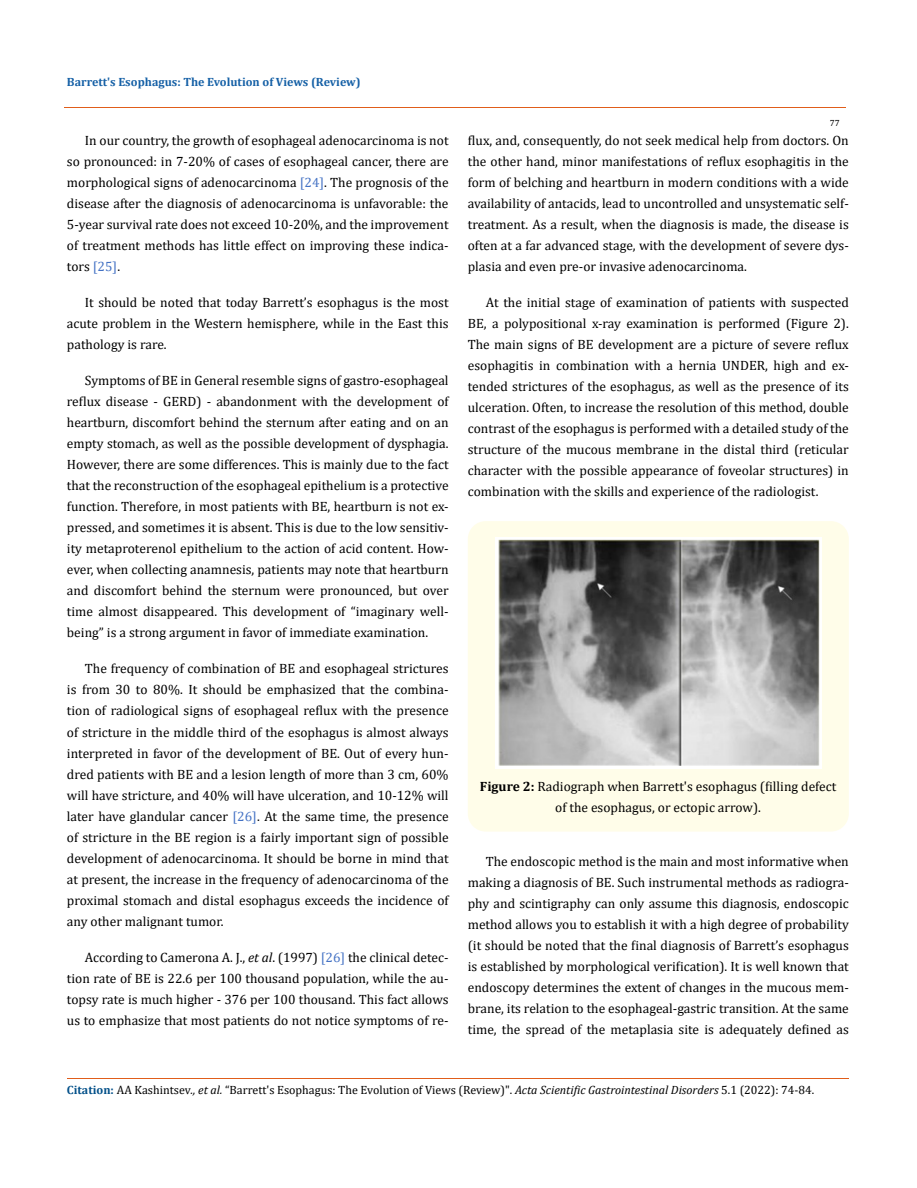
<style>
.page{position:relative;width:917px;height:1188px;background:#fff}
.page>*{position:absolute;margin:0;border:0;box-sizing:border-box;transform-origin:0 0}
.t1{font:13.5px/21px "Cambria";color:#000;text-align:justify}
.t2{font:12px "Cambria";color:#000}
.t3{font:700 12px "Cambria";color:#1560a6}
.t4{font:9px "Cambria";color:#000}
.s1{color:#4472c4}
.s2{font-style:italic}
.s3{font-weight:700}
.s4{font-weight:700;color:#035089}
</style>
<div class="page">
<div style="left:468px;top:521px;width:380px;height:311px;background:#fffde9;border-radius:18px"></div>
<img style="left:495px;top:538px;width:326px;height:231px">
<hr style="left:64px;top:108px;width:781px;height:1px;background:#e05d1a">
<hr style="left:67px;top:1078px;width:781px;height:1px;background:#e05d1a">
<p class="t3" style="left:67px;top:73px;width:295px">Barrett's Esophagus: The Evolution of Views (Review)</p>
<p class="t1" style="left:67px;top:130px;width:383px;text-indent:18px">In our country, the growth of esophageal adenocarcinoma is not so pronounced: in 7-20% of cases of esophageal cancer, there are morphological signs of adenocarcinoma <span class="s1">[24]</span>. The prognosis of the disease after the diagnosis of adenocarcinoma is unfavorable: the 5-year survival rate does not exceed 10-20%, and the improvement of treatment methods has little effect on improving these indica&shy;tors <span class="s1">[25]</span>.</p>
<p class="t1" style="left:67px;top:292px;width:383px;text-indent:18px">It should be noted that today Barrett’s esophagus is the most acute problem in the Western hemisphere, while in the East this pathology is rare.</p>
<p class="t1" style="left:67px;top:370px;width:383px;text-indent:18px">Symptoms of BE in General resemble signs of gastro-esophageal reflux disease - GERD) - abandonment with the development of heartburn, discomfort behind the sternum after eating and on an empty stomach, as well as the possible development of dysphagia.<br>However, there are some differences. This is mainly due to the fact that the reconstruction of the esophageal epithelium is a protective function. Therefore, in most patients with BE, heartburn is not ex&shy;pressed, and sometimes it is absent. This is due to the low sensitiv&shy;ity metaproterenol epithelium to the action of acid content. How&shy;ever, when collecting anamnesis, patients may note that heartburn and discomfort behind the sternum were pronounced, but over time almost disappeared. This development of “imaginary well&shy;being” is a strong argument in favor of immediate examination.</p>
<p class="t1" style="left:67px;top:658px;width:383px;text-indent:18px">The frequency of combination of BE and esophageal strictures is from 30 to 80%. It should be emphasized that the combina&shy;tion of radiological signs of esophageal reflux with the presence of stricture in the middle third of the esophagus is almost always interpreted in favor of the development of BE. Out of every hun&shy;dred patients with BE and a lesion length of more than 3 cm, 60% will have stricture, and 40% will have ulceration, and 10-12% will later have glandular cancer <span class="s1">[26]</span>. At the same time, the presence of stricture in the BE region is a fairly important sign of possible development of adenocarcinoma. It should be borne in mind that at present, the increase in the frequency of adenocarcinoma of the proximal stomach and distal esophagus exceeds the incidence of any other malignant tumor.</p>
<p class="t1" style="left:67px;top:946px;width:383px;text-indent:18px">According to Camerona A. J., <span class="s2">et al</span>. (1997) <span class="s1">[26]</span> the clinical detec&shy;tion rate of BE is 22.6 per 100 thousand population, while the au&shy;topsy rate is much higher - 376 per 100 thousand. This fact allows us to emphasize that most patients do not notice symptoms of re-</p>
<p class="t4" style="left:829px;top:118px;width:11px">77</p>
<p class="t1" style="left:468px;top:130px;width:382px">flux, and, consequently, do not seek medical help from doctors. On the other hand, minor manifestations of reflux esophagitis in the form of belching and heartburn in modern conditions with a wide availability of antacids, lead to uncontrolled and unsystematic self&shy;treatment. As a result, when the diagnosis is made, the disease is often at a far advanced stage, with the development of severe dys&shy;plasia and even pre-or invasive adenocarcinoma.</p>
<p class="t1" style="left:468px;top:292px;width:382px;text-indent:18px">At the initial stage of examination of patients with suspected BE, a polypositional x-ray examination is performed (Figure 2).<br>The main signs of BE development are a picture of severe reflux esophagitis in combination with a hernia UNDER, high and ex&shy;tended strictures of the esophagus, as well as the presence of its ulceration. Often, to increase the resolution of this method, double contrast of the esophagus is performed with a detailed study of the structure of the mucous membrane in the distal third (reticular character with the possible appearance of foveolar structures) in combination with the skills and experience of the radiologist.</p>
<p class="t1" style="left:480px;top:776px;width:358px;text-align:center"><span class="s3">Figure 2:</span> Radiograph when Barrett's esophagus (filling defect of the esophagus, or ectopic arrow).</p>
<p class="t1" style="left:468px;top:851px;width:382px;text-indent:18px">The endoscopic method is the main and most informative when making a diagnosis of BE. Such instrumental methods as radiogra&shy;phy and scintigraphy can only assume this diagnosis, endoscopic method allows you to establish it with a high degree of probability (it should be noted that the final diagnosis of Barrett’s esophagus is established by morphological verification). It is well known that endoscopy determines the extent of changes in the mucous mem&shy;brane, its relation to the esophageal-gastric transition. At the same time, the spread of the metaplasia site is adequately defined as</p>
<p class="t2" style="left:67px;top:1083px;width:749px"><span class="s4">Citation:</span> AA Kashintsev<span class="s2">., et al.</span> “Barrett's Esophagus: The Evolution of Views (Review)". <span class="s2">Acta Scientific Gastrointestinal Disorders</span> 5.1 (2022): 74-84.</p>
</div>
